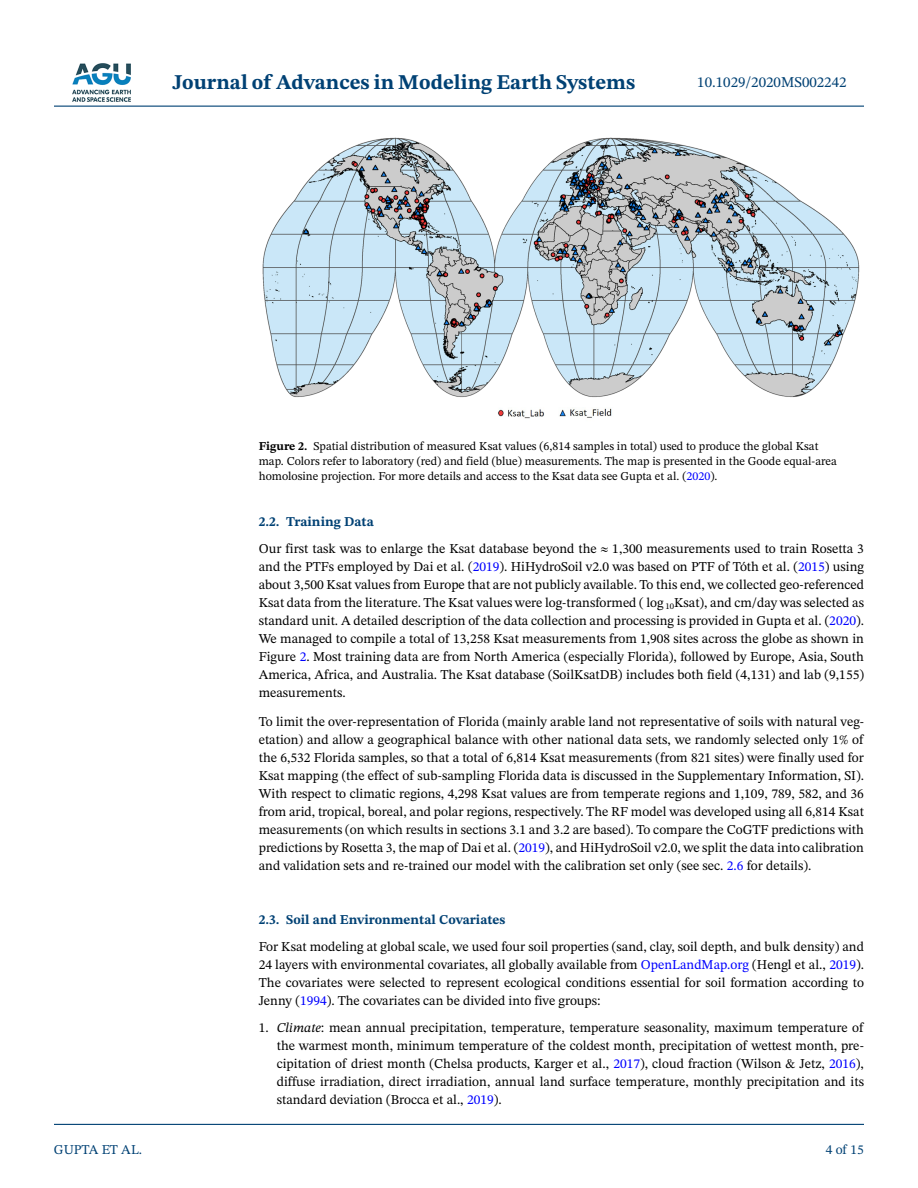
<style>
.page{position:relative;width:918px;height:1188px;background:#fff}
.page>*{position:absolute;margin:0;border:0;box-sizing:border-box;transform-origin:0 0}
.t1{font:700 21px "STIX Two Text";color:#004174}
.t2{font:15px "STIX Two Text";color:#004174}
.t3{font:13.5px/18px "STIX Two Text";color:#000;text-align:justify}
.t4{font:700 13.5px "STIX Two Text";color:#004174}
.t5{font:13.5px "STIX Two Text";color:#004174}
.t6{font:12px/15px "STIX Two Text";color:#000}
.s1{font-weight:700}
.s2{color:#00f}
.s3{font-weight:700;color:#004174}
.s4{font-style:italic}
</style>
<div class="page">
<hr style="left:54px;top:106px;width:810px;height:1px;background:#004174">
<hr style="left:54px;top:1124px;width:810px;height:1px;background:#004174">
<img style="left:72px;top:63px;width:59px;height:39px">
<img style="left:263px;top:137px;width:597px;height:282px">
<h1 class="t1" style="left:173px;top:67px;width:464px">Journal of Advances in Modeling Earth Systems</h1>
<p class="t2" style="left:697px;top:72px;width:151px">10.1029/2020MS002242</p>
<p class="t5" style="left:54px;top:1140px;width:90px">GUPTA ET AL.</p>
<p class="t6" style="left:259px;top:438px;width:580px"><span class="s1">Figure 2.</span> Spatial distribution of measured Ksat values (6,814 samples in total) used to produce the global Ksat map. Colors refer to laboratory (red) and field (blue) measurements. The map is presented in the Goode equal-area homolosine projection. For more details and access to the Ksat data see Gupta et al. (<span class="s2">2020</span>).</p>
<p class="t3" style="left:259px;top:508px;width:607px;line-height:27px"><span class="s3">2.2. Training Data<br></span>Our first task was to enlarge the Ksat database beyond the ≈ 1,300 measurements used to train Rosetta 3</p>
<p class="t3" style="left:259px;top:558px;width:607px">and the PTFs employed by Dai et al. (<span class="s2">2019</span>). HiHydroSoil v2.0 was based on PTF of Tóth et al. (<span class="s2">2015</span>) using about 3,500 Ksat values from Europe that are not publicly available. To this end, we collected geo-referenced Ksat data from the literature. The Ksat values were log-transformed ( log <sub>10</sub>Ksat), and cm/day was selected as standard unit. A detailed description of the data collection and processing is provided in Gupta et al. (<span class="s2">2020</span>).<br>We managed to compile a total of 13,258 Ksat measurements from 1,908 sites across the globe as shown in Figure <span class="s2">2</span>. Most training data are from North America (especially Florida), followed by Europe, Asia, South America, Africa, and Australia. The Ksat database (SoilKsatDB) includes both field (4,131) and lab (9,155) measurements.</p>
<p class="t3" style="left:259px;top:712px;width:607px">To limit the over-representation of Florida (mainly arable land not representative of soils with natural veg&shy;etation) and allow a geographical balance with other national data sets, we randomly selected only 1% of the 6,532 Florida samples, so that a total of 6,814 Ksat measurements (from 821 sites) were finally used for Ksat mapping (the effect of sub-sampling Florida data is discussed in the Supplementary Information, SI).<br>With respect to climatic regions, 4,298 Ksat values are from temperate regions and 1,109, 789, 582, and 36 from arid, tropical, boreal, and polar regions, respectively. The RF model was developed using all 6,814 Ksat measurements (on which results in sections 3.1 and 3.2 are based). To compare the CoGTF predictions with predictions by Rosetta 3, the map of Dai et al. (<span class="s2">2019</span>), and HiHydroSoil v2.0, we split the data into calibration and validation sets and re-trained our model with the calibration set only (see sec. <span class="s2">2.6</span> for details).</p>
<p class="t4" style="left:259px;top:910px;width:248px">2.3. Soil and Environmental Covariates</p>
<p class="t3" style="left:259px;top:937px;width:607px">For Ksat modeling at global scale, we used four soil properties (sand, clay, soil depth, and bulk density) and 24 layers with environmental covariates, all globally available from <span class="s2">OpenLandMap.org</span> (Hengl et al., <span class="s2">2019</span>).<br>The covariates were selected to represent ecological conditions essential for soil formation according to Jenny (<span class="s2">1994</span>). The covariates can be divided into five groups:</p>
<p class="t3" style="left:277px;top:1018px;width:589px;text-indent:-18px">1. <span class="s4">Climate</span>: mean annual precipitation, temperature, temperature seasonality, maximum temperature of the warmest month, minimum temperature of the coldest month, precipitation of wettest month, pre&shy;cipitation of driest month (Chelsa products, Karger et al., <span class="s2">2017</span>), cloud fraction (Wilson &amp; Jetz, <span class="s2">2016</span>), diffuse irradiation, direct irradiation, annual land surface temperature, monthly precipitation and its standard deviation (Brocca et al., <span class="s2">2019</span>).</p>
<p class="t5" style="left:826px;top:1140px;width:40px">4 of 15</p>
</div>
